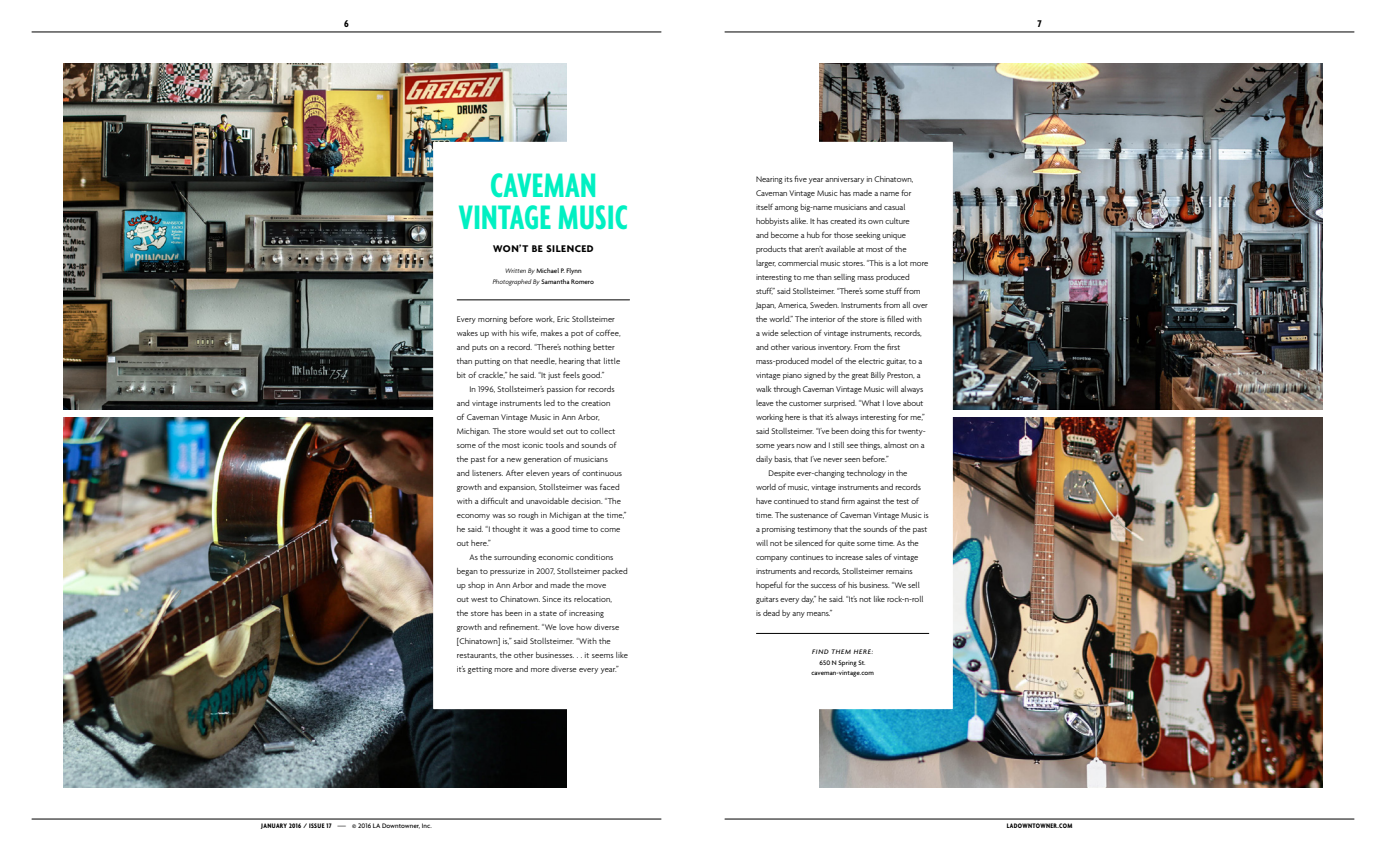
<style>
.page{position:relative;width:1386px;height:851px;background:#fff}
.page>*{position:absolute;margin:0;border:0;box-sizing:border-box;transform-origin:0 0}
.t1{font:700 extra-condensed 36.75px/31.5px "Agenda";letter-spacing:.01em;color:#00f0c2;text-align:center}
.t2{font:700 10.5px "Agenda";letter-spacing:.05em;color:#000}
.t3{font:700 condensed 10.5px "Agenda";color:#000}
.t4{font:300 8.75px/14px "Agenda";letter-spacing:-.005em;color:#000}
.t5{font:500 7px/10.5px "Agenda";color:#000;text-align:center}
.t6{font:700 condensed 7px "Agenda";letter-spacing:.05em;color:#000}
.t7{font:italic 500 7px "Agenda";letter-spacing:.1em;color:#000}
.s1{font-weight:300;font-style:italic}
.s2{font-weight:700;font-stretch:condensed}
.s3{font-stretch:condensed}
</style>
<div class="page">
<img style="left:63px;top:63px;width:504px;height:347px">
<img style="left:819px;top:63px;width:504px;height:347px">
<img style="left:63px;top:417px;width:504px;height:371px">
<img style="left:819px;top:417px;width:504px;height:371px">
<hr style="left:32px;top:32px;width:629px;height:1px;background:#000">
<hr style="left:725px;top:32px;width:629px;height:1px;background:#000">
<hr style="left:32px;top:818px;width:629px;height:1px;background:#000">
<hr style="left:725px;top:818px;width:629px;height:1px;background:#000">
<div style="left:433px;top:142px;width:229px;height:567px;background:#fff"></div>
<div style="left:725px;top:142px;width:228px;height:567px;background:#fff"></div>
<hr style="left:457px;top:299px;width:173px;height:1px;background:#000">
<hr style="left:756px;top:633px;width:173px;height:1px;background:#000">
<p class="t3" style="left:344px;top:18px;width:6px">6</p>
<p class="t3" style="left:1037px;top:18px;width:6px">7</p>
<h1 class="t1" style="left:459px;top:169px;width:171px">CAVEMAN<br>VINTAGE MUSIC</h1>
<p class="t2" style="left:493px;top:242px;width:102px">WON’T BE SILENCED</p>
<p class="t5" style="left:493px;top:265px;width:103px"><span class="s1">Written By</span> Michael P. Flynn<br><span class="s1">Photographed By</span> Samantha Romero</p>
<p class="t4" style="left:457px;top:312px;width:165px">Every morning before work, Eric Stollsteimer wakes up with his wife, makes a pot of coffee, and puts on a record. “There’s nothing better than putting on that needle, hearing that little bit of crackle,” he said. “It just feels good.”</p>
<p class="t4" style="left:457px;top:382px;width:171px;text-indent:13px">In 1996, Stollsteimer’s passion for records and vintage instruments led to the creation<br>of Caveman Vintage Music in Ann Arbor, Michigan. The store would set out to collect some of the most iconic tools and sounds of the past for a new generation of musicians<br>and listeners. After eleven years of continuous growth and expansion, Stollsteimer was faced with a difficult and unavoidable decision. “The economy was so rough in Michigan at the time,” he said. “I thought it was a good time to come out here.”</p>
<p class="t4" style="left:457px;top:550px;width:173px;text-indent:13px">As the surrounding economic conditions began to pressurize in 2007, Stollsteimer packed up shop in Ann Arbor and made the move<br>out west to Chinatown. Since its relocation,<br>the store has been in a state of increasing growth and refinement. “We love how diverse [Chinatown] is,” said Stollsteimer. “With the restaurants, the other businesses. . . it seems like it’s getting more and more diverse every year.”</p>
<p class="t4" style="left:756px;top:172px;width:159px">Nearing its five year anniversary in Chinatown,</p>
<p class="t4" style="left:756px;top:186px;width:157px">Caveman Vintage Music has made a name for</p>
<p class="t4" style="left:756px;top:200px;width:151px">itself among big-name musicians and casual</p>
<p class="t4" style="left:756px;top:214px;width:155px">hobbyists alike. It has created its own culture</p>
<p class="t4" style="left:756px;top:228px;width:151px">and become a hub for those seeking unique</p>
<p class="t4" style="left:756px;top:242px;width:152px">products that aren’t available at most of the</p>
<p class="t4" style="left:756px;top:256px;width:174px">larger, commercial music stores. “This is a lot more</p>
<p class="t4" style="left:756px;top:270px;width:155px">interesting to me than selling mass produced</p>
<p class="t4" style="left:756px;top:284px;width:166px">stuff,” said Stollsteimer. “There’s some stuff from</p>
<p class="t4" style="left:756px;top:298px;width:174px">Japan, America, Sweden. Instruments from all over</p>
<p class="t4" style="left:756px;top:312px;width:167px">the world.” The interior of the store is filled with</p>
<p class="t4" style="left:756px;top:326px;width:167px">a wide selection of vintage instruments, records,</p>
<p class="t4" style="left:756px;top:340px;width:146px">and other various inventory. From the first</p>
<p class="t4" style="left:756px;top:354px;width:168px">mass-produced model of the electric guitar, to a</p>
<p class="t4" style="left:756px;top:368px;width:166px">vintage piano signed by the great Billy Preston, a</p>
<p class="t4" style="left:756px;top:382px;width:169px">walk through Caveman Vintage Music will always</p>
<p class="t4" style="left:756px;top:396px;width:169px">leave the customer surprised. “What I love about</p>
<p class="t4" style="left:756px;top:410px;width:170px">working here is that it’s always interesting for me,”</p>
<p class="t4" style="left:756px;top:424px;width:171px">said Stollsteimer. “I’ve been doing this for twenty-</p>
<p class="t4" style="left:756px;top:438px;width:170px">some years now and I still see things, almost on a</p>
<p class="t4" style="left:756px;top:452px;width:134px">daily basis, that I’ve never seen before.”</p>
<p class="t4" style="left:769px;top:466px;width:140px">Despite ever-changing technology in the</p>
<p class="t4" style="left:756px;top:480px;width:167px">world of music, vintage instruments and records</p>
<p class="t4" style="left:756px;top:494px;width:165px">have continued to stand firm against the test of</p>
<p class="t4" style="left:756px;top:508px;width:174px">time. The sustenance of Caveman Vintage Music is</p>
<p class="t4" style="left:756px;top:522px;width:173px">a promising testimony that the sounds of the past</p>
<p class="t4" style="left:756px;top:536px;width:164px">will not be silenced for quite some time. As the</p>
<p class="t4" style="left:756px;top:550px;width:164px">company continues to increase sales of vintage</p>
<p class="t4" style="left:756px;top:564px;width:158px">instruments and records, Stollsteimer remains</p>
<p class="t4" style="left:756px;top:578px;width:165px">hopeful for the success of his business. “We sell</p>
<p class="t4" style="left:756px;top:592px;width:169px">guitars every day,” he said. “It’s not like rock-n-roll</p>
<p class="t4" style="left:756px;top:606px;width:78px">is dead by any means.”</p>
<p class="t7" style="left:812px;top:647px;width:62px">FIND THEM HERE:</p>
<p class="t5" style="left:811px;top:657px;width:64px">650 N Spring St. caveman-vintage.com</p>
<p class="t5" style="left:261px;top:820px;width:172px"><span class="s2">JANUARY 2016 / ISSUE 17</span> <span class="s3">—</span> © 2016 LA Downtowner, Inc.</p>
<p class="t6" style="left:1007px;top:822px;width:67px">LADOWNTOWNER.COM</p>
</div>
